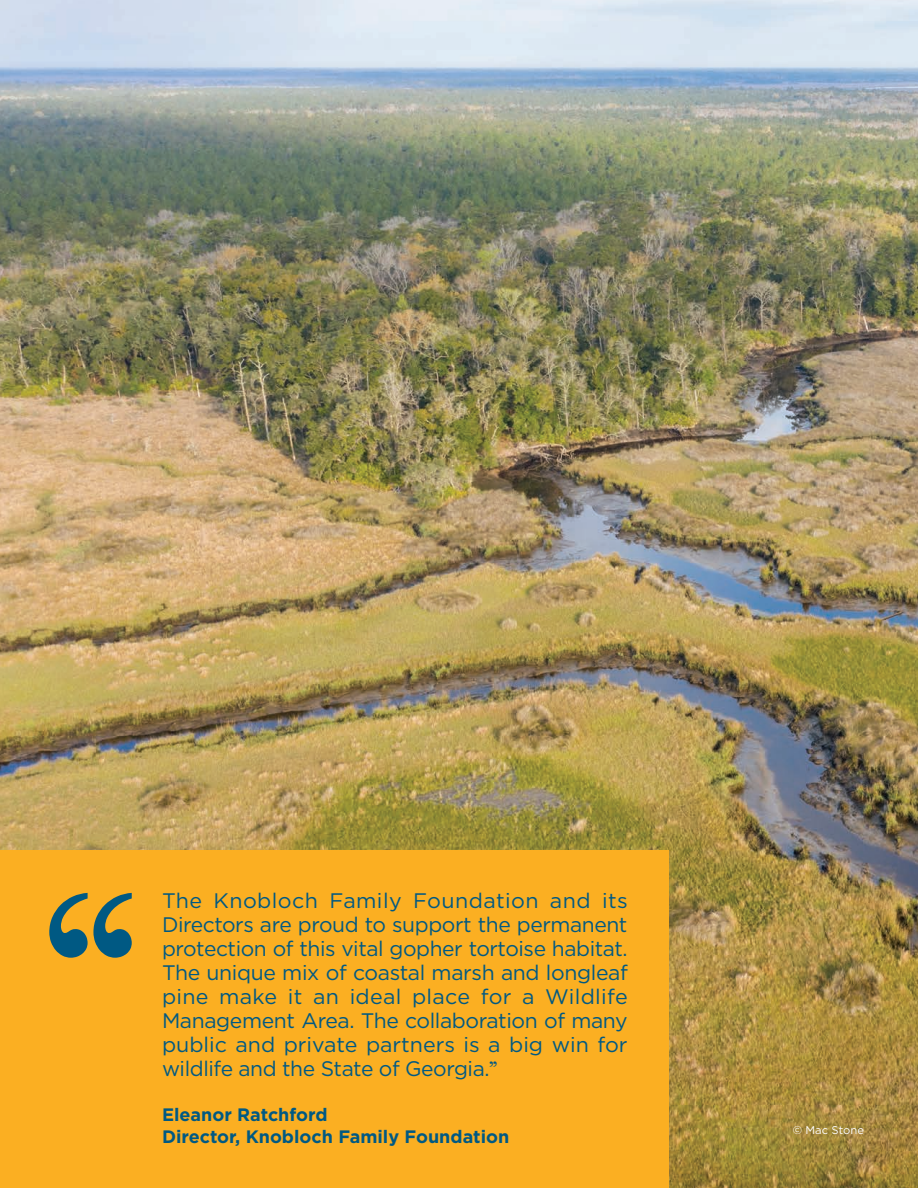
<style>
.page{position:relative;width:918px;height:1188px;background:#fff}
.page>*{position:absolute;margin:0;border:0;box-sizing:border-box;transform-origin:0 0}
.t1{font:250.5px "Kannada MN";color:#005983}
.t2{font:21px/24px "Gotham";letter-spacing:-.02em;color:#005983;text-align:justify}
.t3{font:700 18px/22.5px "Gotham";color:#005983}
.t4{font:11.25px "Gotham";color:#fff}
.s1{font-family:"Kannada MN"}
</style>
<div class="page">
<img style="left:0;top:0;width:918px;height:1188px">
<div style="left:0;top:850px;width:668px;height:338px;background:#fbaf22"></div>
<h1 class="t1" style="left:40px;top:834px;width:101px">“</h1>
<p class="t2" style="left:162px;top:888px;width:467px">The Knobloch Family Foundation and its Directors are proud to support the permanent protection of this vital gopher tortoise habitat.<br>The unique mix of coastal marsh and longleaf pine make it an ideal place for a Wildlife Management Area. The collaboration of many public and private partners is a big win for wildlife and the State of Georgia.<span class="s1">”</span></p>
<p class="t3" style="left:162px;top:1103px;width:349px">Eleanor Ratchford<br>Director, Knobloch Family Foundation</p>
<p class="t4" style="left:793px;top:1123px;width:73px">© Mac Stone</p>
</div>
